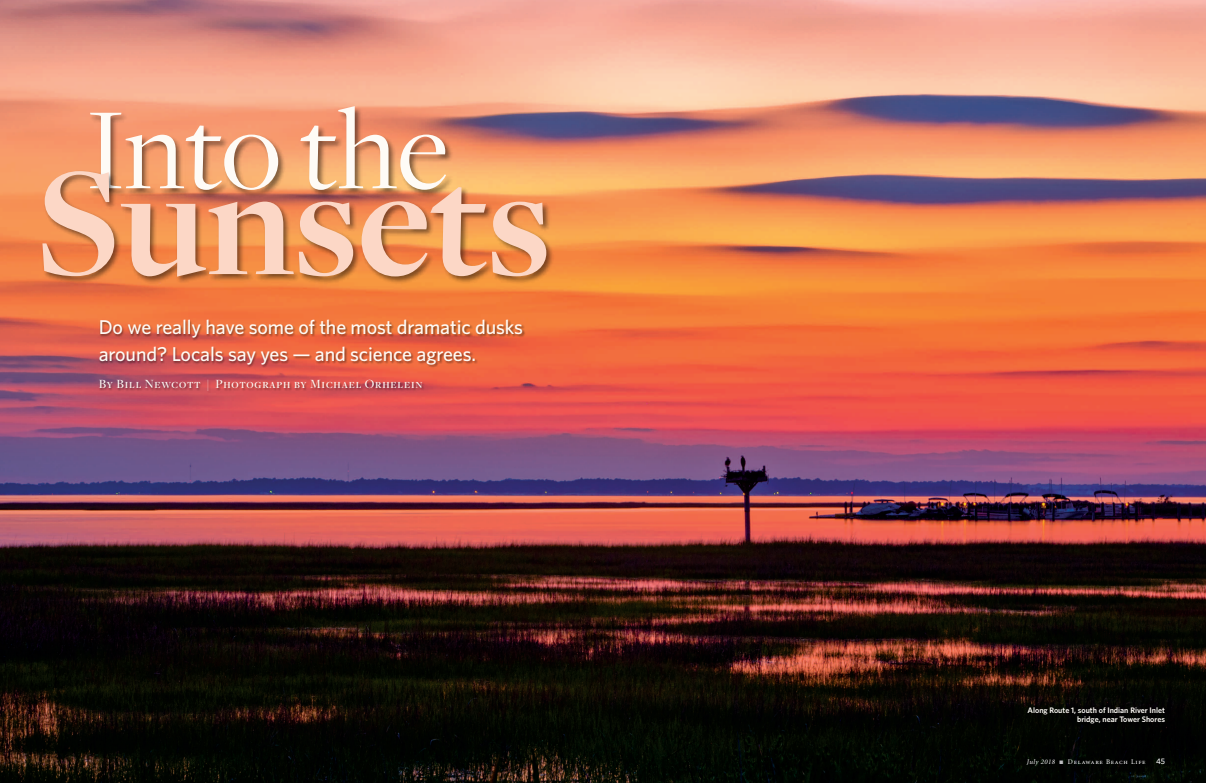
<style>
.page{position:relative;width:1206px;height:783px;background:#fff}
.page>*{position:absolute;margin:0;border:0;box-sizing:border-box;transform-origin:0 0}
.t1{font:700 161.4px "Freight Display";color:#fcd7c6}
.t2{font:120.7px "Freight Display";color:#fefbf6}
.t3{font:500 20px/27px "Whitney";letter-spacing:-.005em;color:#fefbf6}
.t4{font:13px "Freight Display Medium SC";letter-spacing:.06em;color:#fefbf6}
.t5{font:600 8px/9px "Whitney";color:#fefbf6;text-align:right}
.t6{font:500 8px "Whitney";color:#fff}
.t7{font:7px "Minion Regular SC";letter-spacing:.1em;color:#fff}
.s1{font-family:"Minion";font-style:italic}
.s2{color:#bcbdc0}
</style>
<div class="page">
<img style="left:0;top:0;width:1206px;height:783px">
<img style="left:95px;top:366px;width:461px;height:54px">
<img style="left:55px;top:87px;width:453px;height:53px">
<img style="left:24px;top:140px;width:654px;height:226px">
<h2 class="t2" style="left:86px;top:76px;width:365px">Into the</h2>
<h1 class="t1" style="left:36px;top:124px;width:516px">Sunsets</h1>
<p class="t3" style="left:99px;top:313px;width:426px">Do we really have some of the most dramatic dusks around? Locals say yes — and science agrees.</p>
<p class="t4" style="left:99px;top:375px;width:325px">By Bill Newcott | Photograph by Michael Orhelein</p>
<p class="t5" style="left:1028px;top:706px;width:139px">Along Route 1, south of Indian River Inlet bridge, near Tower Shores</p>
<p class="t7" style="left:1027px;top:759px;width:120px"><span class="s1">July 2018</span> <span class="s2">■</span> Delaware Beach Life</p>
<p class="t6" style="left:1156px;top:756px;width:10px">45</p>
</div>
